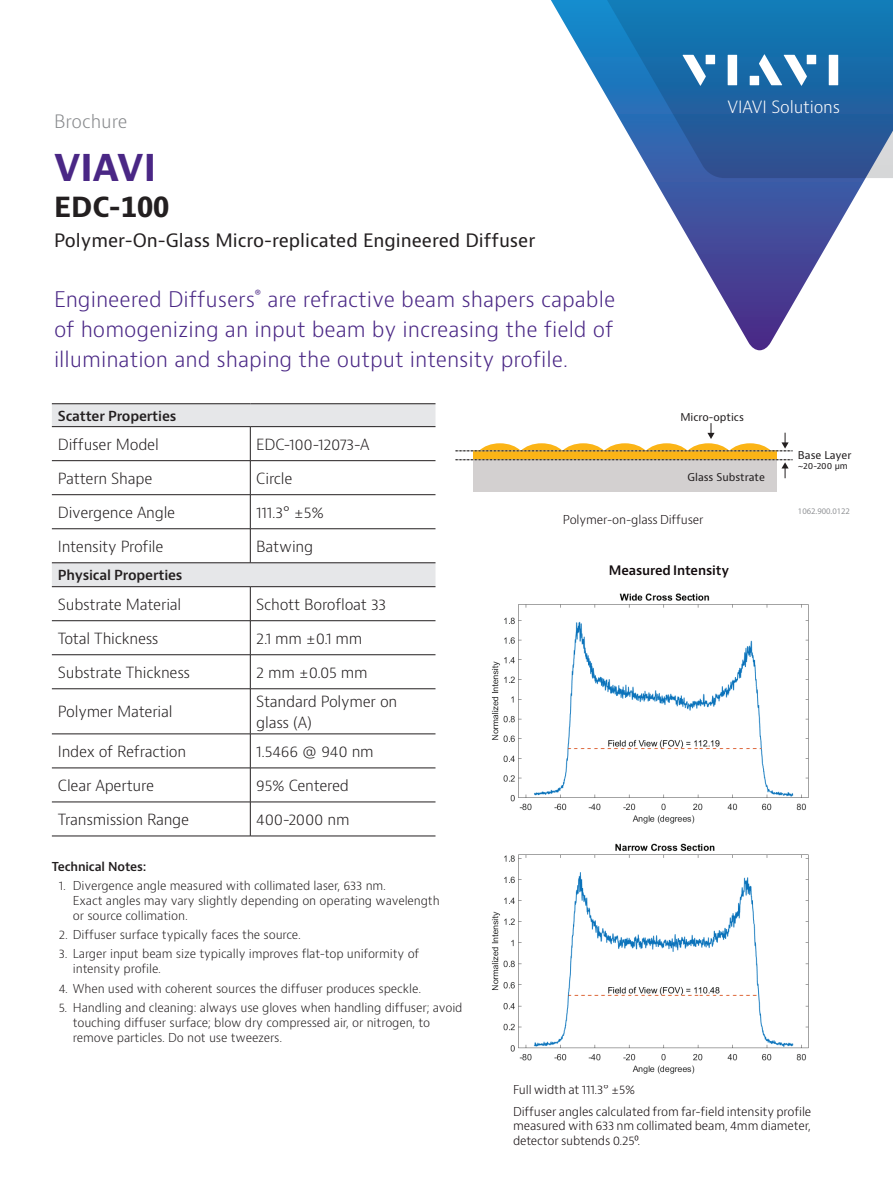
<style>
.page{position:relative;width:893px;height:1191px;background:#fff}
.page>*{position:absolute;margin:0;border:0;box-sizing:border-box;transform-origin:0 0}
.H1_Brand_Sub-Brand_2{font:700 36px "Bernino Sans";color:#4a2785}
.H2_Product_18_24{font:700 27px "Bernino Sans";color:#231f20}
.Cover_subhead_12_pt{font:300 21px/30px "Bernino Sans";color:#4a2785;text-align:justify}
.H2_Product_18_24-2{font:18px "Bernino Sans";color:#231f20}
.P_DocType{font:300 18px "Bernino Sans";color:#87898c}
.t1{font:300 16.5px "Bernino Sans";letter-spacing:-.01em;color:#fff}
.Table_Copy{font:300 15px/21px "Bernino Sans";letter-spacing:-.015em;color:#231f20}
.Table_Header{font:600 13.5px "Bernino Sans";letter-spacing:-.015em;color:#231f20}
.t2{font:600 12.75px "Bernino Sans";letter-spacing:-.01em;color:#110a0c}
.t3{font:300 12px/15px "Bernino Sans";letter-spacing:-.01em;color:#231f20}
.t4{font:300 12px/14.4px "Bernino Sans";letter-spacing:-.01em;color:#110a0c;text-align:justify}
.Body_text_8_12_5{font:600 12px "Bernino Sans";letter-spacing:-.01em;color:#231f20}
.t5{font:10.5px "Bernino Sans";color:#231f20}
.t6{font:8.55px "Myriad Pro";color:#939598}
.t7{font:8.55px "Bernino Sans";letter-spacing:-.01em;color:#231f20}
</style>
<div class="page">
<svg style="left:653px;top:178px;width:213px;height:172px"></svg>
<svg style="left:551px;top:0;width:342px;height:178px"></svg>
<svg style="left:682px;top:55px;width:24px;height:31px"></svg>
<div style="left:706px;top:55px;width:9px;height:9px;background:#fff"></div>
<div style="left:728px;top:55px;width:9px;height:30px;background:#fff"></div>
<div style="left:807px;top:55px;width:9px;height:9px;background:#fff"></div>
<div style="left:829px;top:55px;width:9px;height:30px;background:#fff"></div>
<svg style="left:759px;top:54px;width:48px;height:32px"></svg>
<div style="left:750px;top:76px;width:9px;height:9px;background:#fff"></div>
<svg style="left:52px;top:404px;width:383px;height:182px"></svg>
<hr style="left:52px;top:403px;width:198px;height:1px;background:#231f20">
<hr style="left:250px;top:403px;width:185px;height:1px;background:#231f20">
<hr style="left:52px;top:426px;width:198px;height:1px;background:#231f20">
<hr style="left:250px;top:426px;width:185px;height:1px;background:#231f20">
<hr style="left:250px;top:427px;width:1px;height:33px;background:#231f20">
<hr style="left:52px;top:460px;width:198px;height:1px;background:#231f20">
<hr style="left:250px;top:460px;width:185px;height:1px;background:#231f20">
<hr style="left:250px;top:461px;width:1px;height:33px;background:#231f20">
<hr style="left:52px;top:494px;width:198px;height:1px;background:#231f20">
<hr style="left:250px;top:494px;width:185px;height:1px;background:#231f20">
<hr style="left:250px;top:495px;width:1px;height:33px;background:#231f20">
<hr style="left:52px;top:528px;width:198px;height:1px;background:#231f20">
<hr style="left:250px;top:528px;width:185px;height:1px;background:#231f20">
<hr style="left:250px;top:529px;width:1px;height:33px;background:#231f20">
<hr style="left:52px;top:562px;width:198px;height:1px;background:#231f20">
<hr style="left:250px;top:562px;width:185px;height:1px;background:#231f20">
<hr style="left:52px;top:586px;width:198px;height:1px;background:#231f20">
<hr style="left:250px;top:586px;width:185px;height:1px;background:#231f20">
<hr style="left:250px;top:587px;width:1px;height:33px;background:#231f20">
<hr style="left:52px;top:620px;width:198px;height:1px;background:#231f20">
<hr style="left:250px;top:620px;width:185px;height:1px;background:#231f20">
<hr style="left:250px;top:621px;width:1px;height:33px;background:#231f20">
<hr style="left:52px;top:654px;width:198px;height:1px;background:#231f20">
<hr style="left:250px;top:654px;width:185px;height:1px;background:#231f20">
<hr style="left:250px;top:655px;width:1px;height:33px;background:#231f20">
<hr style="left:52px;top:688px;width:198px;height:1px;background:#231f20">
<hr style="left:250px;top:688px;width:185px;height:1px;background:#231f20">
<hr style="left:250px;top:689px;width:1px;height:44px;background:#231f20">
<hr style="left:52px;top:733px;width:198px;height:1px;background:#231f20">
<hr style="left:250px;top:733px;width:185px;height:1px;background:#231f20">
<hr style="left:250px;top:734px;width:1px;height:33px;background:#231f20">
<hr style="left:52px;top:767px;width:198px;height:1px;background:#231f20">
<hr style="left:250px;top:767px;width:185px;height:1px;background:#231f20">
<hr style="left:250px;top:768px;width:1px;height:33px;background:#231f20">
<hr style="left:52px;top:801px;width:198px;height:1px;background:#231f20">
<hr style="left:250px;top:801px;width:185px;height:1px;background:#231f20">
<hr style="left:250px;top:802px;width:1px;height:33px;background:#231f20">
<hr style="left:52px;top:835px;width:198px;height:1px;background:#231f20">
<hr style="left:250px;top:835px;width:185px;height:1px;background:#231f20">
<div style="left:474px;top:450px;width:303px;height:10px;background:#fbb416"></div>
<div style="left:474px;top:460px;width:303px;height:31px;background:#d3d0d0"></div>
<svg style="left:456px;top:423px;width:337px;height:28px"></svg>
<svg style="left:456px;top:459px;width:337px;height:19px"></svg>
<img style="left:491px;top:843px;width:318px;height:231px">
<img style="left:491px;top:593px;width:318px;height:231px">
<h3 class="t1" style="left:728px;top:96px;width:114px">VIAVI Solutions</h3>
<p class="P_DocType" style="left:54px;top:109px;width:75px">Brochure</p>
<p class="H1_Brand_Sub-Brand_2" style="left:54px;top:144px;width:104px">VIAVI</p>
<p class="H2_Product_18_24" style="left:54px;top:189px;width:117px">EDC-100</p>
<p class="H2_Product_18_24-2" style="left:54px;top:228px;width:483px">Polymer-On-Glass Micro-replicated Engineered Diffuser</p>
<p class="Cover_subhead_12_pt" style="left:54px;top:284px;width:563px">Engineered Diffusers<sup>®</sup> are refractive beam shapers capable of homogenizing an input beam by increasing the field of illumination and shaping the output intensity profile.</p>
<p class="Table_Header" style="left:58px;top:407px;width:120px">Scatter Properties</p>
<p class="Table_Copy" style="left:58px;top:434px;width:102px">Diffuser Model</p>
<p class="Table_Copy" style="left:256px;top:434px;width:115px">EDC-100-12073-A</p>
<p class="Table_Copy" style="left:58px;top:468px;width:96px">Pattern Shape</p>
<p class="Table_Copy" style="left:256px;top:468px;width:38px">Circle</p>
<p class="Table_Copy" style="left:58px;top:502px;width:119px">Divergence Angle</p>
<p class="Table_Copy" style="left:256px;top:502px;width:69px">111.3° ±5%</p>
<p class="Table_Copy" style="left:58px;top:536px;width:107px">Intensity Profile</p>
<p class="Table_Copy" style="left:256px;top:536px;width:58px">Batwing</p>
<p class="Table_Header" style="left:58px;top:566px;width:126px">Physical Properties</p>
<p class="Table_Copy" style="left:58px;top:594px;width:125px">Substrate Material</p>
<p class="Table_Copy" style="left:256px;top:594px;width:131px">Schott Borofloat 33</p>
<p class="Table_Copy" style="left:58px;top:628px;width:102px">Total Thickness</p>
<p class="Table_Copy" style="left:256px;top:628px;width:108px">2.1 mm ±0.1 mm</p>
<p class="Table_Copy" style="left:58px;top:662px;width:134px">Substrate Thickness</p>
<p class="Table_Copy" style="left:256px;top:662px;width:113px">2 mm ±0.05 mm</p>
<p class="Table_Copy" style="left:58px;top:701px;width:116px">Polymer Material</p>
<p class="Table_Copy" style="left:256px;top:691px;width:143px">Standard Polymer on glass (A)</p>
<p class="Table_Copy" style="left:58px;top:741px;width:130px">Index of Refraction</p>
<p class="Table_Copy" style="left:256px;top:741px;width:119px">1.5466 @ 940 nm</p>
<p class="Table_Copy" style="left:58px;top:775px;width:98px">Clear Aperture</p>
<p class="Table_Copy" style="left:256px;top:775px;width:94px">95% Centered</p>
<p class="Table_Copy" style="left:58px;top:809px;width:133px">Transmission Range</p>
<p class="Table_Copy" style="left:256px;top:809px;width:95px">400-2000 nm</p>
<p class="Body_text_8_12_5" style="left:52px;top:858px;width:96px">Technical Notes:</p>
<p class="t3" style="left:73px;top:878px;width:368px;text-indent:-14px">1. Divergence angle measured with collimated laser, 633 nm.<br>Exact angles may vary slightly depending on operating wavelength or source collimation.</p>
<p class="t3" style="left:59px;top:927px;width:244px">2. Diffuser surface typically faces the source.</p>
<p class="t3" style="left:73px;top:946px;width:348px;text-indent:-14px">3. Larger input beam size typically improves flat-top uniformity of intensity profile.</p>
<p class="t3" style="left:59px;top:981px;width:364px">4. When used with coherent sources the diffuser produces speckle.</p>
<p class="t3" style="left:73px;top:1000px;width:391px;text-indent:-14px">5. Handling and cleaning: always use gloves when handling diffuser; avoid touching diffuser surface; blow dry compressed air, or nitrogen, to remove particles. Do not use tweezers.</p>
<p class="t5" style="left:680px;top:410px;width:65px">Micro-optics</p>
<p class="t5" style="left:798px;top:448px;width:55px">Base Layer</p>
<p class="t7" style="left:798px;top:460px;width:51px">~20-200 µm</p>
<p class="t5" style="left:688px;top:470px;width:79px">Glass Substrate</p>
<p class="t6" style="left:798px;top:506px;width:54px">1062.900.0122</p>
<p class="t4" style="left:563px;top:513px;width:142px">Polymer-on-glass Diffuser</p>
<p class="t2" style="left:609px;top:562px;width:122px">Measured Intensity</p>
<p class="t4" style="left:513px;top:1083px;width:124px">Full width at 111.3° ±5%</p>
<p class="t4" style="left:513px;top:1104px;width:300px">Diffuser angles calculated from far-field intensity profile measured with 633 nm collimated beam, 4mm diameter, detector subtends 0.25⁰.</p>
</div>
